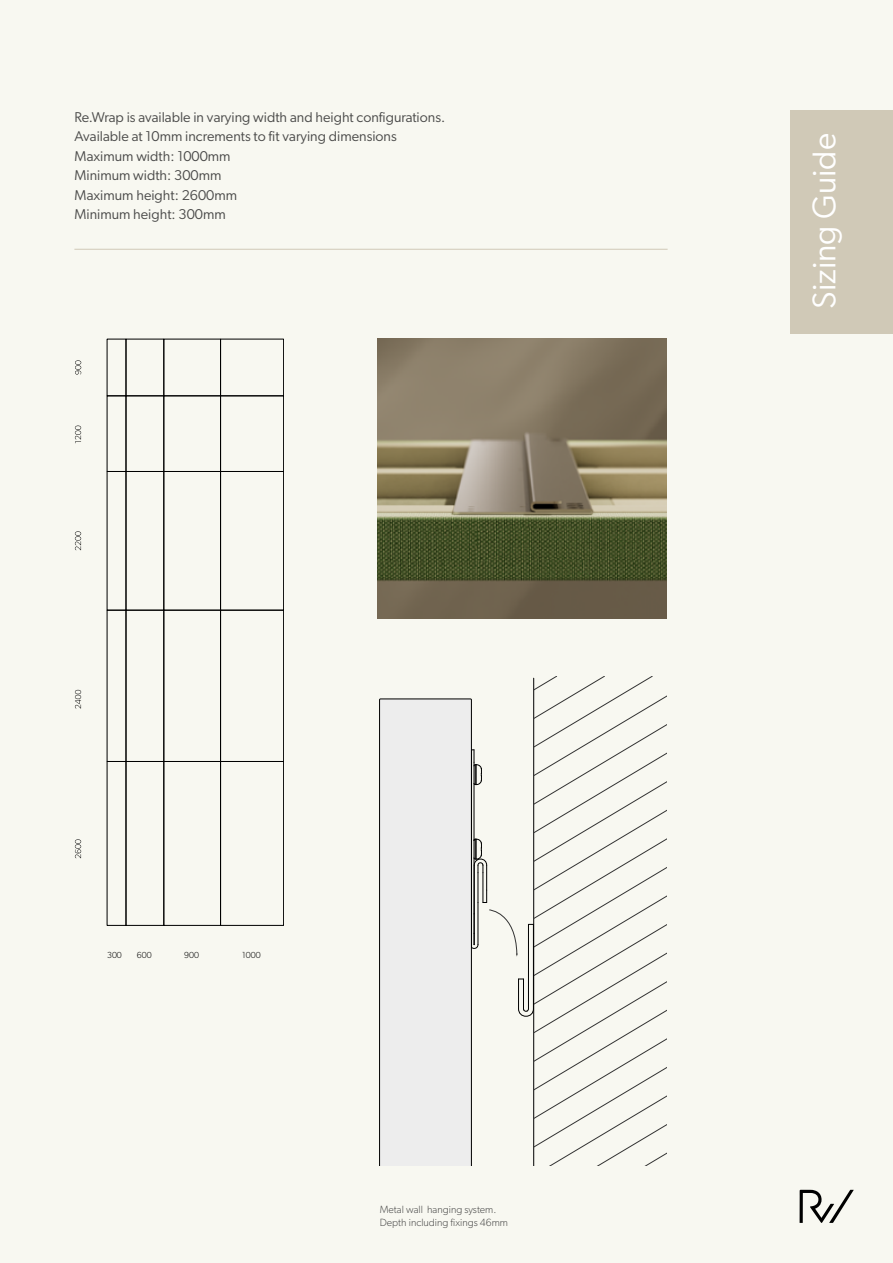
<style>
.page{position:relative;width:893px;height:1263px;background:#f8f8f1}
.page>*{position:absolute;margin:0;border:0;box-sizing:border-box;transform-origin:0 0}
.t1{font:33px "Gibson";color:#fff}
.t2{font:14.25px "Gibson";color:#4a4a49}
.t3{font:300 10.5px "Gibson";color:#4a4a49}
.t4{font:300 8.85px "Gibson";color:#000}
</style>
<div class="page">
<div style="left:791px;top:111px;width:102px;height:223px;background:#d0c9b7"></div>
<svg style="left:800px;top:1190px;width:54px;height:33px"></svg>
<svg style="left:75px;top:360px;width:6px;height:14px"></svg>
<svg style="left:75px;top:426px;width:6px;height:17px"></svg>
<svg style="left:75px;top:531px;width:6px;height:19px"></svg>
<svg style="left:75px;top:690px;width:6px;height:19px"></svg>
<svg style="left:75px;top:839px;width:6px;height:19px"></svg>
<div style="left:220px;top:761px;width:64px;height:164px;border:1px solid #000"></div>
<div style="left:164px;top:761px;width:57px;height:164px;border:1px solid #000"></div>
<div style="left:126px;top:761px;width:38px;height:164px;border:1px solid #000"></div>
<div style="left:107px;top:761px;width:19px;height:164px;border:1px solid #000"></div>
<div style="left:220px;top:610px;width:64px;height:152px;border:1px solid #000"></div>
<div style="left:164px;top:610px;width:57px;height:152px;border:1px solid #000"></div>
<div style="left:126px;top:610px;width:38px;height:152px;border:1px solid #000"></div>
<div style="left:107px;top:610px;width:19px;height:152px;border:1px solid #000"></div>
<div style="left:220px;top:471px;width:64px;height:139px;border:1px solid #000"></div>
<div style="left:164px;top:471px;width:57px;height:139px;border:1px solid #000"></div>
<div style="left:126px;top:471px;width:38px;height:139px;border:1px solid #000"></div>
<div style="left:107px;top:471px;width:19px;height:139px;border:1px solid #000"></div>
<div style="left:220px;top:396px;width:64px;height:76px;border:1px solid #000"></div>
<div style="left:164px;top:396px;width:57px;height:76px;border:1px solid #000"></div>
<div style="left:126px;top:396px;width:38px;height:76px;border:1px solid #000"></div>
<div style="left:107px;top:396px;width:19px;height:76px;border:1px solid #000"></div>
<div style="left:220px;top:339px;width:64px;height:57px;border:1px solid #000"></div>
<div style="left:164px;top:339px;width:57px;height:57px;border:1px solid #000"></div>
<div style="left:126px;top:339px;width:38px;height:57px;border:1px solid #000"></div>
<div style="left:107px;top:339px;width:19px;height:57px;border:1px solid #000"></div>
<svg style="left:533px;top:676px;width:134px;height:489px"></svg>
<svg style="left:379px;top:699px;width:155px;height:466px"></svg>
<img style="left:378px;top:338px;width:289px;height:281px">
<hr style="left:74px;top:249px;width:594px;height:1px;background:#d0c9b7">
<p class="t2" style="left:74px;top:108px;width:372px">Re.Wrap is available in varying width and height configurations.</p>
<p class="t2" style="left:74px;top:128px;width:324px">Available at 10mm increments to fit varying dimensions</p>
<p class="t2" style="left:74px;top:147px;width:158px">Maximum width: 1000mm</p>
<p class="t2" style="left:74px;top:167px;width:148px">Minimum width: 300mm</p>
<p class="t2" style="left:74px;top:186px;width:164px">Maximum height: 2600mm</p>
<p class="t2" style="left:74px;top:206px;width:153px">Minimum height: 300mm</p>
<p class="t4" style="left:107px;top:949px;width:16px">300</p>
<p class="t4" style="left:137px;top:949px;width:16px">600</p>
<p class="t4" style="left:184px;top:949px;width:16px">900</p>
<p class="t4" style="left:242px;top:949px;width:20px">1000</p>
<p class="t3" style="left:380px;top:1202px;width:118px">Metal wall hanging system.</p>
<p class="t3" style="left:380px;top:1216px;width:130px">Depth including fixings 46mm</p>
<p class="t1" style="left:804px;top:309px;width:177px;rotate:-90deg">Sizing Guide</p>
</div>
